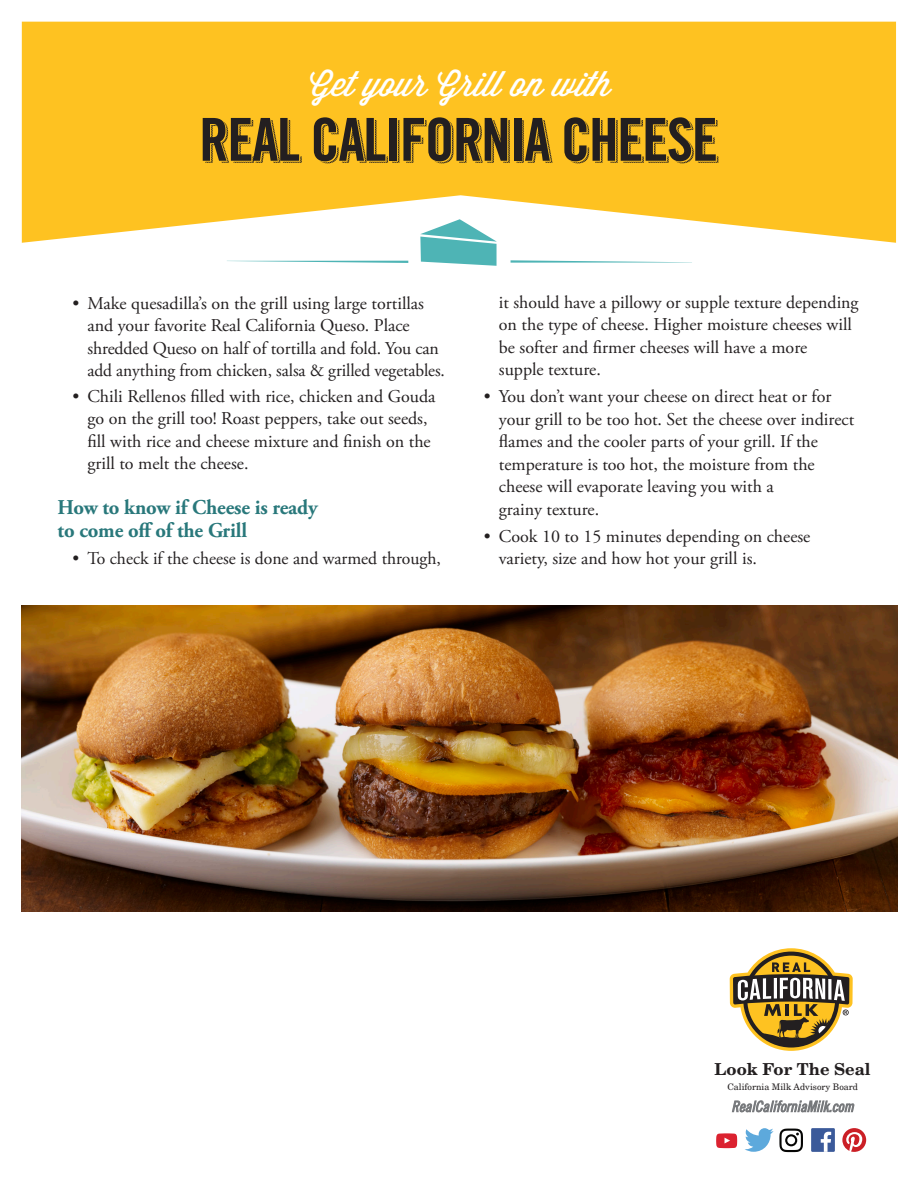
<style>
.page{position:relative;width:918px;height:1188px;background:#fff}
.page>*{position:absolute;margin:0;border:0;box-sizing:border-box;transform-origin:0 0}
.t1{font:59.25px "Trade Gothic Bold Cond Twenty";letter-spacing:-.025em;color:#231f20}
.t2{font:34.5px "Wisdom Script";color:#fff}
.t3{font:700 21px/22.5px "Adobe Garamond Pro";letter-spacing:-.005em;color:#29787b}
.t4{font:18px/22.5px "Adobe Garamond Pro";color:#231f20}
.t5{font:700 16.5px "New Century Schlbk";color:#231f20}
.t6{font:9px "New Century Schlbk";color:#231f20}
</style>
<div class="page">
<svg style="left:511px;top:260px;width:181px;height:3px"></svg>
<svg style="left:229px;top:261px;width:179px;height:2px"></svg>
<svg style="left:420px;top:243px;width:77px;height:23px;background:#62bcbd"></svg>
<svg style="left:22px;top:22px;width:874px;height:221px;background:#fdc93b"></svg>
<svg style="left:211px;top:120px;width:507px;height:43px;background:#eeb620"></svg>
<svg style="left:732px;top:1100px;width:122px;height:12px"></svg>
<svg style="left:729px;top:948px;width:124px;height:103px"></svg>
<div style="left:811px;top:1128px;width:24px;height:24px;background:#3b5a9a"></div>
<svg style="left:821px;top:1132px;width:10px;height:20px"></svg>
<svg style="left:842px;top:1128px;width:24px;height:24px"></svg>
<svg style="left:745px;top:1128px;width:58px;height:24px"></svg>
<svg style="left:716px;top:1133px;width:21px;height:15px"></svg>
<img style="left:22px;top:605px;width:876px;height:306px">
<h2 class="t2" style="left:309px;top:57px;width:303px">Get your Grill on with</h2>
<h1 class="t1" style="left:199px;top:104px;width:520px">REAL CALIFORNIA CHEESE</h1>
<p class="t4" style="left:87px;top:293px;width:359px;text-indent:-15px">• Make quesadilla’s on the grill using large tortillas and your favorite Real California Queso. Place shredded Queso on half of tortilla and fold. You can add anything from chicken, salsa &amp; grilled vegetables.</p>
<p class="t4" style="left:87px;top:386px;width:350px;text-indent:-15px">• Chili Rellenos filled with rice, chicken and Gouda go on the grill too! Roast peppers, take out seeds, fill with rice and cheese mixture and finish on the grill to melt the cheese.</p>
<p class="t3" style="left:57px;top:497px;width:262px">How to know if Cheese is ready to come off of the Grill</p>
<p class="t4" style="left:72px;top:548px;width:370px">• To check if the cheese is done and warmed through,</p>
<p class="t4" style="left:499px;top:292px;width:361px">it should have a pillowy or supple texture depending on the type of cheese. Higher moisture cheeses will be softer and firmer cheeses will have a more<br>supple texture.</p>
<p class="t4" style="left:499px;top:386px;width:357px;text-indent:-15px">• You don’t want your cheese on direct heat or for your grill to be too hot. Set the cheese over indirect flames and the cooler parts of your grill. If the temperature is too hot, the moisture from the cheese will evaporate leaving you with a<br>grainy texture.</p>
<p class="t4" style="left:499px;top:526px;width:313px;text-indent:-15px">• Cook 10 to 15 minutes depending on cheese variety, size and how hot your grill is.</p>
<p class="t5" style="left:715px;top:1058px;width:158px">Look For The Seal</p>
<p class="t6" style="left:727px;top:1081px;width:132px">California Milk Advisory Board</p>
</div>
